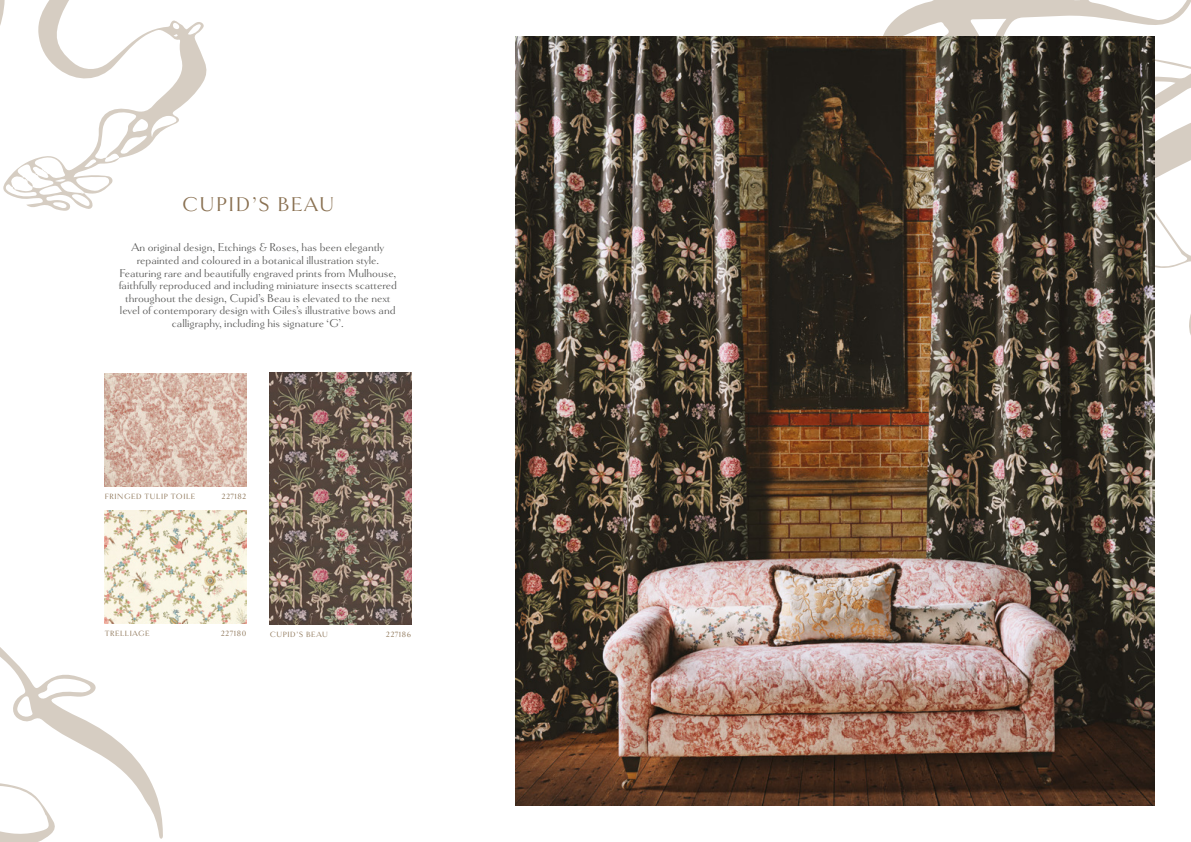
<style>
.page{position:relative;width:1191px;height:842px;background:#fff}
.page>*{position:absolute;margin:0;border:0;box-sizing:border-box;transform-origin:0 0}
.t1{font:21px "Goldenbook";letter-spacing:.07em;color:#8a7152}
.t2{font:12px/12.6px "Goldenbook";color:#575756;text-align:center}
.t3{font:8px "Goldenbook";letter-spacing:.07em;color:#8a7152}
</style>
<div class="page">
<svg style="left:0;top:647px;width:163px;height:195px"></svg>
<svg style="left:113px;top:20px;width:157px;height:401px"></svg>
<svg style="left:104px;top:358px;width:146px;height:63px"></svg>
<svg style="left:0;top:0;width:113px;height:397px"></svg>
<svg style="left:188px;top:24px;width:13px;height:11px"></svg>
<svg style="left:173px;top:23px;width:6px;height:14px"></svg>
<svg style="left:5px;top:109px;width:172px;height:100px"></svg>
<img style="left:105px;top:374px;width:141px;height:113px">
<img style="left:105px;top:510px;width:141px;height:114px">
<img style="left:270px;top:372px;width:141px;height:252px">
<svg style="left:894px;top:0;width:297px;height:335px"></svg>
<svg style="left:1155px;top:81px;width:20px;height:65px"></svg>
<svg style="left:1155px;top:162px;width:33px;height:106px"></svg>
<svg style="left:970px;top:19px;width:36px;height:17px"></svg>
<svg style="left:883px;top:20px;width:69px;height:16px"></svg>
<img style="left:516px;top:36px;width:639px;height:770px">
<h1 class="t1" style="left:182px;top:192px;width:154px">CUPID’S BEAU</h1>
<p class="t2" style="left:119px;top:241px;width:280px">An original design, Etchings &amp; Roses, has been elegantly repainted and coloured in a botanical illustration style.<br>Featuring rare and beautifully engraved prints from Mulhouse, faithfully reproduced and including miniature insects scattered throughout the design, Cupid’s Beau is elevated to the next level of contemporary design with Giles’s illustrative bows and calligraphy, including his signature ‘G’.</p>
<p class="t3" style="left:105px;top:492px;width:92px">FRINGED TULIP TOILE</p>
<p class="t3" style="left:221px;top:492px;width:26px">227182</p>
<p class="t3" style="left:221px;top:629px;width:27px">227180</p>
<p class="t3" style="left:386px;top:630px;width:27px">227186</p>
<p class="t3" style="left:105px;top:629px;width:46px">TRELLIAGE</p>
<p class="t3" style="left:270px;top:630px;width:60px">CUPID’S BEAU</p>
</div>
